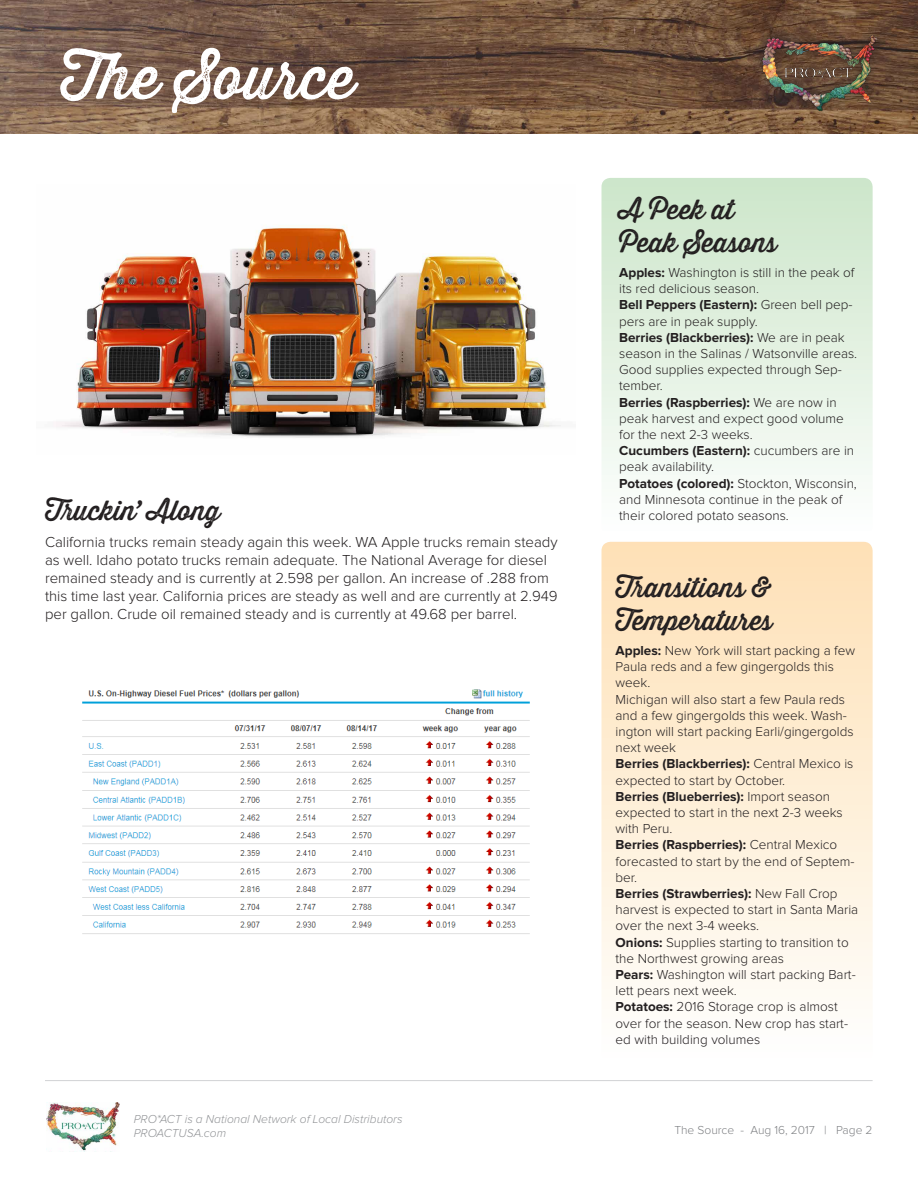
<style>
.page{position:relative;width:918px;height:1188px;background:#fff}
.page>*{position:absolute;margin:0;border:0;box-sizing:border-box;transform-origin:0 0}
.t1{font:60px "Thirsty Rough Reg One";color:#fff}
.t2{font:27px/32.4px "Thirsty Rough Reg One";color:#231f20}
.t3{font:700 27px "Proxima Nova";color:#fff}
.t4{font:300 15px/18px "Proxima Nova";color:#231f20}
.t5{font:300 13.5px/16.2px "Proxima Nova";color:#231f20}
.t6{font:italic 300 12px/14.4px "Proxima Nova";color:#939598}
.t7{font:300 12px "Proxima Nova";color:#808285}
.s1{font-weight:700}
</style>
<div class="page">
<img style="left:46px;top:1102px;width:74px;height:49px">
<hr style="left:45px;top:1080px;width:828px;height:1px;background:#d1d2d4">
<img style="left:0;top:0;width:918px;height:134px">
<div style="left:752px;top:25px;width:133px;height:94px;background:#231f20;opacity:.6"></div>
<img style="left:761px;top:36px;width:115px;height:76px">
<img style="left:82px;top:689px;width:448px;height:245px">
<img style="left:56px;top:225px;width:505px;height:213px">
<svg style="left:602px;top:178px;width:271px;height:297px"></svg>
<svg style="left:602px;top:542px;width:271px;height:455px"></svg>
<h1 class="t1" style="left:60px;top:33px;width:296px">The Source</h1>
<h2 class="t3" style="left:217px;top:80px;width:158px">Aug 16, 2017</h2>
<h2 class="t2" style="left:45px;top:494px;width:177px">Truckin’ Along</h2>
<p class="t4" style="left:45px;top:534px;width:514px">California trucks remain steady again this week. WA Apple trucks remain steady as well. Idaho potato trucks remain adequate. The National Average for diesel remained steady and is currently at 2.598 per gallon. An increase of .288 from this time last year. California prices are steady as well and are currently at 2.949 per gallon. Crude oil remained steady and is currently at 49.68 per barrel.</p>
<p class="t6" style="left:134px;top:1112px;width:270px">PRO*ACT is a National Network of Local Distributors<br>PROACTUSA.com</p>
<h2 class="t2" style="left:619px;top:193px;width:159px">A Peek at<br>Peak Seasons</h2>
<p class="t5" style="left:619px;top:265px;width:239px"><span class="s1">Apples:</span> Washington is still in the peak of its red delicious season.<br><span class="s1">Bell Peppers (Eastern):</span> Green bell pep&shy;pers are in peak supply.<br><span class="s1">Berries (Blackberries):</span> We are in peak season in the Salinas / Watsonville areas.<br>Good supplies expected through Sep&shy;tember.<br><span class="s1">Berries (Raspberries):</span> We are now in peak harvest and expect good volume for the next 2-3 weeks.<br><span class="s1">Cucumbers (Eastern):</span> cucumbers are in peak availability.<br><span class="s1">Potatoes (colored):</span> Stockton, Wisconsin, and Minnesota continue in the peak of their colored potato seasons.</p>
<h2 class="t2" style="left:616px;top:571px;width:158px">Transitions &amp;<br>Temperatures</h2>
<p class="t5" style="left:616px;top:643px;width:244px"><span class="s1">Apples:</span> New York will start packing a few<br>Paula reds and a few gingergolds this week.<br>Michigan will also start a few Paula reds and a few gingergolds this week. Wash&shy;ington will start packing Earli/gingergolds next week<br><span class="s1">Berries (Blackberries):</span> Central Mexico is expected to start by October.<br><span class="s1">Berries (Blueberries):</span> Import season expected to start in the next 2-3 weeks with Peru.<br><span class="s1">Berries (Raspberries):</span> Central Mexico forecasted to start by the end of Septem&shy;ber.<br><span class="s1">Berries (Strawberries):</span> New Fall Crop harvest is expected to start in Santa Maria over the next 3-4 weeks.<br><span class="s1">Onions:</span> Supplies starting to transition to the Northwest growing areas<br><span class="s1">Pears:</span> Washington will start packing Bart&shy;lett pears next week.<br><span class="s1">Potatoes:</span> 2016 Storage crop is almost over for the season. New crop has start&shy;ed with building volumes</p>
<p class="t7" style="left:674px;top:1124px;width:200px">The Source - Aug 16, 2017 | Page 2</p>
</div>
